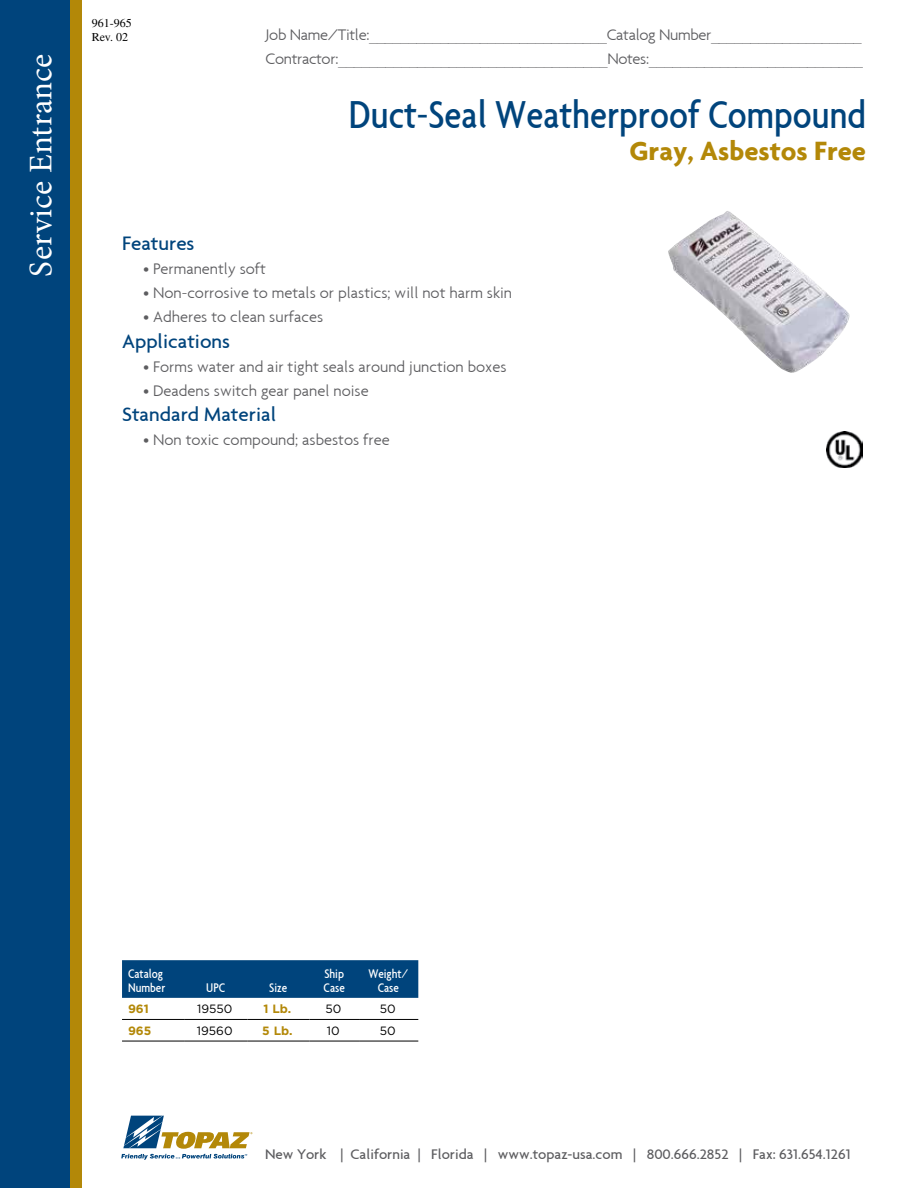
<style>
.page{position:relative;width:918px;height:1188px;background:#fff}
.page>*{position:absolute;margin:0;border:0;box-sizing:border-box;transform-origin:0 0}
.t1{font:500 condensed 42px "Agenda";color:#00447c}
.t2{font:33px "Minion Pro";color:#fff}
.t3{font:700 28.5px "Agenda";color:#b38808}
.t4{font:500 21px "Agenda";color:#00447c}
.t5{font:300 16.5px "Agenda";color:#5d5d60}
.t6{font:300 16.5px/24px "Agenda";letter-spacing:-.02em;color:#5d5d60}
.t7{font:500 15px "Agenda";color:#5d5d60}
.t8{font:500 condensed 13.5px/13.5px "Agenda";color:#fff}
.t9{font:12px "Gotham";color:#000}
.t10{font:700 12px "Gotham";color:#b38808}
.t11{font:12px/14.4px "Times";color:#000}
</style>
<div class="page">
<div style="left:0;top:0;width:71px;height:1188px;background:#00447c"></div>
<div style="left:71px;top:0;width:11px;height:1188px;background:#b38808"></div>
<svg style="left:121px;top:1116px;width:131px;height:44px"></svg>
<div style="left:122px;top:960px;width:296px;height:38px;background:#00447c"></div>
<hr style="left:122px;top:1019px;width:62px;height:1px;background:#000">
<hr style="left:184px;top:1019px;width:63px;height:1px;background:#000">
<hr style="left:247px;top:1019px;width:62px;height:1px;background:#000">
<hr style="left:309px;top:1019px;width:50px;height:1px;background:#000">
<hr style="left:359px;top:1019px;width:59px;height:1px;background:#000">
<hr style="left:122px;top:1041px;width:62px;height:1px;background:#000">
<hr style="left:184px;top:1041px;width:63px;height:1px;background:#000">
<hr style="left:247px;top:1041px;width:62px;height:1px;background:#000">
<hr style="left:309px;top:1041px;width:50px;height:1px;background:#000">
<hr style="left:359px;top:1041px;width:59px;height:1px;background:#000">
<img style="left:668px;top:211px;width:182px;height:162px">
<svg style="left:826px;top:444px;width:26px;height:24px"></svg>
<img style="left:827px;top:431px;width:36px;height:36px">
<h2 class="t2" style="left:19px;top:277px;width:224px;rotate:-90deg">Service Entrance</h2>
<p class="t11" style="left:92px;top:15px;width:41px">961-965<br>Rev. 02</p>
<p class="t6" style="left:266px;top:22px;width:599px">Job Name/Title:______________________________Catalog Number___________________<br>Contractor:__________________________________Notes:___________________________</p>
<h1 class="t1" style="left:349px;top:91px;width:519px">Duct-Seal Weatherproof Compound</h1>
<h3 class="t3" style="left:629px;top:133px;width:238px">Gray, Asbestos Free</h3>
<p class="t4" style="left:122px;top:231px;width:74px">Features</p>
<p class="t5" style="left:143px;top:260px;width:124px">• Permanently soft</p>
<p class="t5" style="left:143px;top:284px;width:371px">• Non-corrosive to metals or plastics; will not harm skin</p>
<p class="t5" style="left:143px;top:308px;width:182px">• Adheres to clean surfaces</p>
<p class="t4" style="left:122px;top:328px;width:110px">Applications</p>
<p class="t5" style="left:143px;top:357px;width:365px">• Forms water and air tight seals around junction boxes</p>
<p class="t5" style="left:143px;top:381px;width:227px">• Deadens switch gear panel noise</p>
<p class="t4" style="left:122px;top:401px;width:156px">Standard Material</p>
<p class="t5" style="left:143px;top:430px;width:248px">• Non toxic compound; asbestos free</p>
<p class="t8" style="left:128px;top:967px;width:39px">Catalog<br>Number</p>
<p class="t8" style="left:206px;top:980px;width:20px">UPC</p>
<p class="t8" style="left:269px;top:980px;width:20px">Size</p>
<p class="t8" style="left:324px;top:967px;width:23px">Ship<br>Case</p>
<p class="t8" style="left:368px;top:967px;width:41px;text-align:center">Weight/<br>Case</p>
<p class="t10" style="left:128px;top:1001px;width:22px">961</p>
<p class="t9" style="left:197px;top:1002px;width:37px">19550</p>
<p class="t10" style="left:264px;top:1001px;width:29px">1 Lb.</p>
<p class="t9" style="left:325px;top:1002px;width:17px">50</p>
<p class="t9" style="left:380px;top:1002px;width:17px">50</p>
<p class="t10" style="left:128px;top:1023px;width:25px">965</p>
<p class="t9" style="left:197px;top:1023px;width:37px">19560</p>
<p class="t10" style="left:262px;top:1023px;width:32px">5 Lb.</p>
<p class="t9" style="left:327px;top:1023px;width:14px">10</p>
<p class="t9" style="left:380px;top:1023px;width:17px">50</p>
<p class="t7" style="left:265px;top:1145px;width:587px">New York | California | Florida | www.topaz-usa.com | 800.666.2852 | Fax: 631.654.1261</p>
</div>
